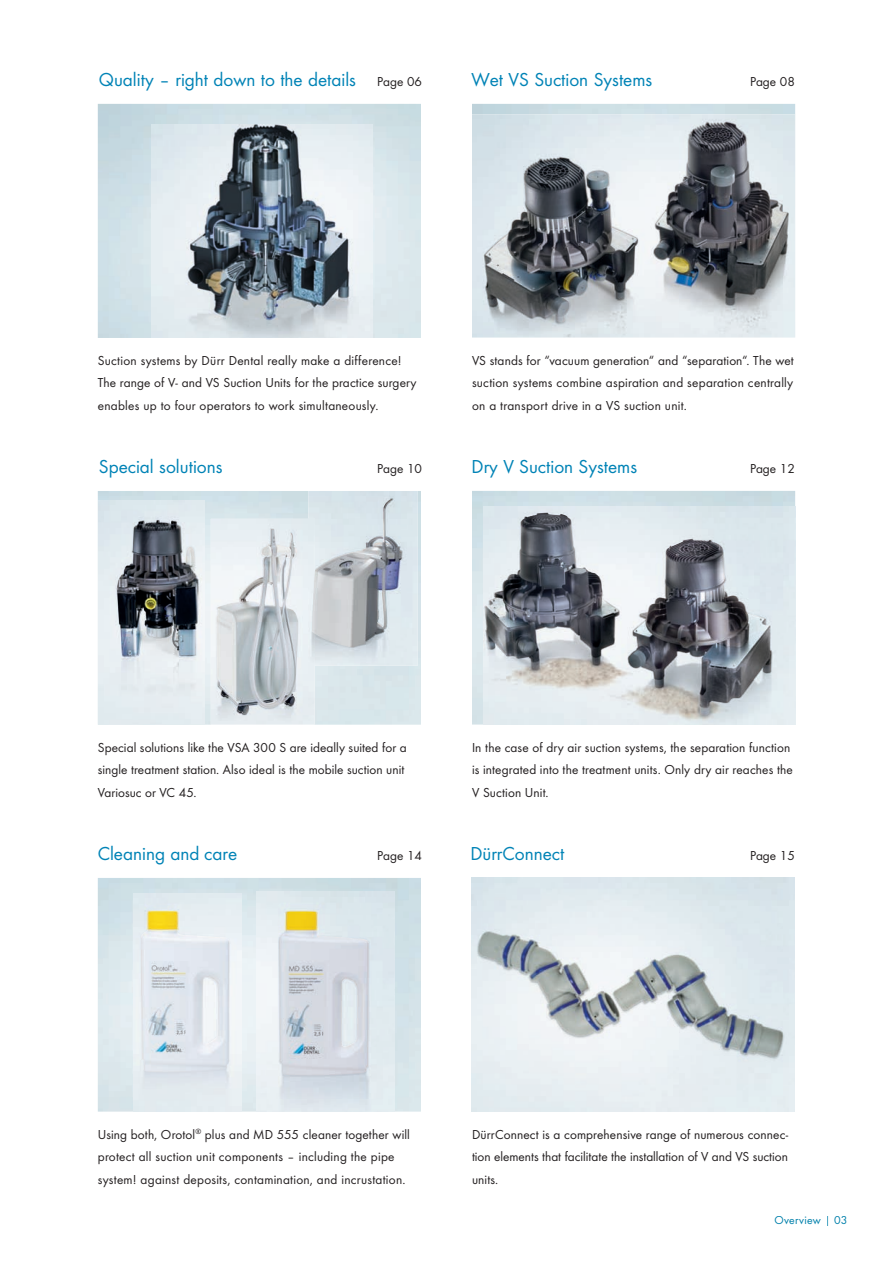
<style>
.page{position:relative;width:893px;height:1263px;background:#fff}
.page>*{position:absolute;margin:0;border:0;box-sizing:border-box;transform-origin:0 0}
.t1{font:19.5px "Futura TOT Boo";color:#0083b6}
.t2{font:13.5px/22.5px "Futura TOT Boo";letter-spacing:.01em;color:#231f20}
.t3{font:12px "Futura TOT Boo";letter-spacing:.02em;color:#0080ab}
.s1{font-size:13.5px;color:#231f20}
</style>
<div class="page">
<img style="left:472px;top:114px;width:323px;height:224px">
<img style="left:655px;top:123px;width:70px;height:115px">
<img style="left:151px;top:124px;width:222px;height:214px">
<img style="left:98px;top:491px;width:323px;height:234px">
<img style="left:472px;top:491px;width:323px;height:233px">
<img style="left:98px;top:500px;width:106px;height:224px">
<img style="left:484px;top:506px;width:311px;height:218px">
<img style="left:485px;top:513px;width:116px;height:157px">
<img style="left:117px;top:521px;width:40px;height:135px">
<img style="left:211px;top:519px;width:104px;height:205px">
<img style="left:217px;top:532px;width:81px;height:182px">
<img style="left:308px;top:491px;width:110px;height:175px">
<img style="left:308px;top:519px;width:7px;height:147px">
<img style="left:312px;top:499px;width:90px;height:148px">
<img style="left:472px;top:878px;width:323px;height:233px">
<img style="left:98px;top:878px;width:323px;height:233px">
<img style="left:256px;top:892px;width:138px;height:219px">
<img style="left:279px;top:911px;width:90px;height:164px">
<img style="left:134px;top:893px;width:107px;height:219px">
<img style="left:140px;top:911px;width:91px;height:161px">
<h1 class="t1" style="left:99px;top:67px;width:325px">Quality – right down to the details <span class="s1">Page 06</span></h1>
<h1 class="t1" style="left:471px;top:67px;width:182px">Wet VS Suction Systems</h1>
<p class="t2" style="left:750px;top:70px;width:46px">Page 08</p>
<p class="t2" style="left:98px;top:349px;width:320px">Suction systems by Dürr Dental really make a difference!<br>The range of V- and VS Suction Units for the practice surgery enables up to four operators to work simultaneously.</p>
<p class="t2" style="left:472px;top:349px;width:323px;text-align:justify">VS stands for “vacuum generation“ and “separation“. The wet suction systems combine aspiration and separation centrally on a transport drive in a VS suction unit.</p>
<h1 class="t1" style="left:99px;top:454px;width:125px">Special solutions</h1>
<h1 class="t1" style="left:472px;top:454px;width:167px">Dry V Suction Systems</h1>
<p class="t2" style="left:377px;top:457px;width:46px">Page 10</p>
<p class="t2" style="left:750px;top:457px;width:46px">Page 12</p>
<p class="t2" style="left:98px;top:736px;width:310px">Special solutions like the VSA 300 S are ideally suited for a single treatment station. Also ideal is the mobile suction unit<br>Variosuc or VC 45.</p>
<p class="t2" style="left:472px;top:736px;width:322px">In the case of dry air suction systems, the separation function is integrated into the treatment units. Only dry air reaches the<br>V Suction Unit.</p>
<h1 class="t1" style="left:98px;top:841px;width:141px">Cleaning and care</h1>
<h1 class="t1" style="left:470px;top:841px;width:95px">DürrConnect</h1>
<p class="t2" style="left:377px;top:844px;width:46px">Page 14</p>
<p class="t2" style="left:750px;top:844px;width:46px">Page 15</p>
<p class="t2" style="left:98px;top:1123px;width:314px">Using both, Orotol<sup>®</sup> plus and MD 555 cleaner together will protect all suction unit components – including the pipe system! against deposits, contamination, and incrustation.</p>
<p class="t2" style="left:472px;top:1123px;width:318px;text-align:justify">DürrConnect is a comprehensive range of numerous connec&shy;tion elements that facilitate the installation of V and VS suction units.</p>
<p class="t3" style="left:774px;top:1213px;width:75px">Overview | 03</p>
</div>
